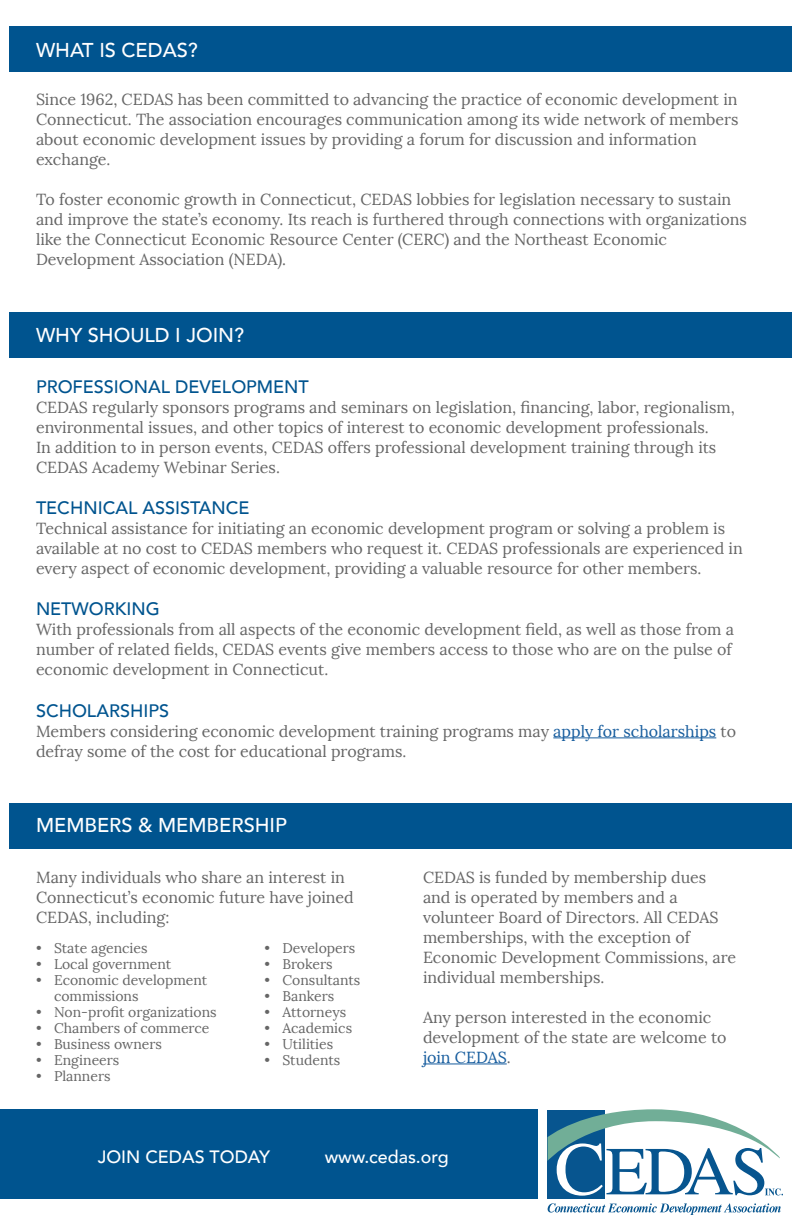
<style>
.page{position:relative;width:792px;height:1224px;background:#fff}
.page>*{position:absolute;margin:0;border:0;box-sizing:border-box;transform-origin:0 0}
.t1{font:500 20px "Avenir";color:#fff}
.t2{font:500 18px "Avenir";color:#00548f}
.t3{font:500 17.8px "Avenir";color:#fff}
.t4{font:16px/20px "Lora";color:#666}
.t5{font:14px/16px "Lora";color:#666}
.s1{color:#175d9e}
</style>
<div class="page">
<div style="left:548px;top:1111px;width:57px;height:88px;background:#07558f"></div>
<svg style="left:548px;top:1203px;width:233px;height:12px"></svg>
<svg style="left:548px;top:1109px;width:235px;height:87px"></svg>
<div style="left:0;top:1109px;width:538px;height:90px;background:#00548f"></div>
<div style="left:9px;top:26px;width:783px;height:46px;background:#00548f"></div>
<div style="left:9px;top:312px;width:783px;height:45px;background:#00548f"></div>
<hr style="left:553px;top:737px;width:163px;height:1px;background:#175d9e">
<div style="left:9px;top:803px;width:783px;height:46px;background:#00548f"></div>
<hr style="left:423px;top:1064px;width:84px;height:1px;background:#175d9e">
<p class="t1" style="left:36px;top:33px;width:163px">WHAT IS CEDAS?</p>
<p class="t4" style="left:36px;top:89px;width:704px">Since 1962, CEDAS has been committed to advancing the practice of economic development in Connecticut. The association encourages communication among its wide network of members about economic development issues by providing a forum for discussion and information exchange.</p>
<p class="t4" style="left:36px;top:189px;width:712px">To foster economic growth in Connecticut, CEDAS lobbies for legislation necessary to sustain and improve the state’s economy. Its reach is furthered through connections with organizations like the Connecticut Economic Resource Center (CERC) and the Northeast Economic Development Association (NEDA).</p>
<p class="t1" style="left:36px;top:317px;width:210px">WHY SHOULD I JOIN?</p>
<p class="t2" style="left:36px;top:372px;width:274px">PROFESSIONAL DEVELOPMENT</p>
<p class="t4" style="left:36px;top:398px;width:700px">CEDAS regularly sponsors programs and seminars on legislation, financing, labor, regionalism, environmental issues, and other topics of interest to economic development professionals.<br>In addition to in person events, CEDAS offers professional development training through its CEDAS Academy Webinar Series.</p>
<p class="t2" style="left:36px;top:492px;width:215px">TECHNICAL ASSISTANCE</p>
<p class="t4" style="left:36px;top:519px;width:708px">Technical assistance for initiating an economic development program or solving a problem is available at no cost to CEDAS members who request it. CEDAS professionals are experienced in every aspect of economic development, providing a valuable resource for other members.</p>
<p class="t2" style="left:36px;top:593px;width:125px">NETWORKING</p>
<p class="t4" style="left:36px;top:620px;width:700px">With professionals from all aspects of the economic development field, as well as those from a number of related fields, CEDAS events give members access to those who are on the pulse of economic development in Connecticut.</p>
<p class="t2" style="left:36px;top:695px;width:135px">SCHOLARSHIPS</p>
<p class="t4" style="left:36px;top:721px;width:702px">Members considering economic development training programs may <span class="s1">apply for scholarships</span> to defray some of the cost for educational programs.</p>
<p class="t1" style="left:36px;top:808px;width:253px">MEMBERS &amp; MEMBERSHIP</p>
<p class="t4" style="left:36px;top:867px;width:319px">Many individuals who share an interest in<br>Connecticut’s economic future have joined<br>CEDAS, including:</p>
<p class="t5" style="left:36px;top:940px;width:113px">• State agencies</p>
<p class="t5" style="left:36px;top:956px;width:137px">• Local government</p>
<p class="t5" style="left:54px;top:972px;width:155px;text-indent:-18px">• Economic development commissions</p>
<p class="t5" style="left:36px;top:1004px;width:182px">• Non-profit organizations</p>
<p class="t5" style="left:36px;top:1020px;width:175px">• Chambers of commerce</p>
<p class="t5" style="left:36px;top:1036px;width:128px">• Business owners</p>
<p class="t5" style="left:36px;top:1052px;width:85px">• Engineers</p>
<p class="t5" style="left:36px;top:1068px;width:76px">• Planners</p>
<p class="t5" style="left:264px;top:940px;width:93px">• Developers</p>
<p class="t5" style="left:264px;top:956px;width:70px">• Brokers</p>
<p class="t5" style="left:264px;top:972px;width:98px">• Consultants</p>
<p class="t5" style="left:264px;top:988px;width:71px">• Bankers</p>
<p class="t5" style="left:264px;top:1004px;width:83px">• Attorneys</p>
<p class="t5" style="left:264px;top:1020px;width:89px">• Academics</p>
<p class="t5" style="left:264px;top:1036px;width:70px">• Utilities</p>
<p class="t5" style="left:264px;top:1052px;width:77px">• Students</p>
<p class="t4" style="left:423px;top:867px;width:315px">CEDAS is funded by membership dues and is operated by members and a volunteer Board of Directors. All CEDAS memberships, with the exception of Economic Development Commissions, are individual memberships.</p>
<p class="t4" style="left:423px;top:1007px;width:305px">Any person interested in the economic development of the state are welcome to <span class="s1">join CEDAS</span>.</p>
<p class="t3" style="left:98px;top:1141px;width:174px">JOIN CEDAS TODAY</p>
<p class="t3" style="left:325px;top:1141px;width:126px">www.cedas.org</p>
</div>
